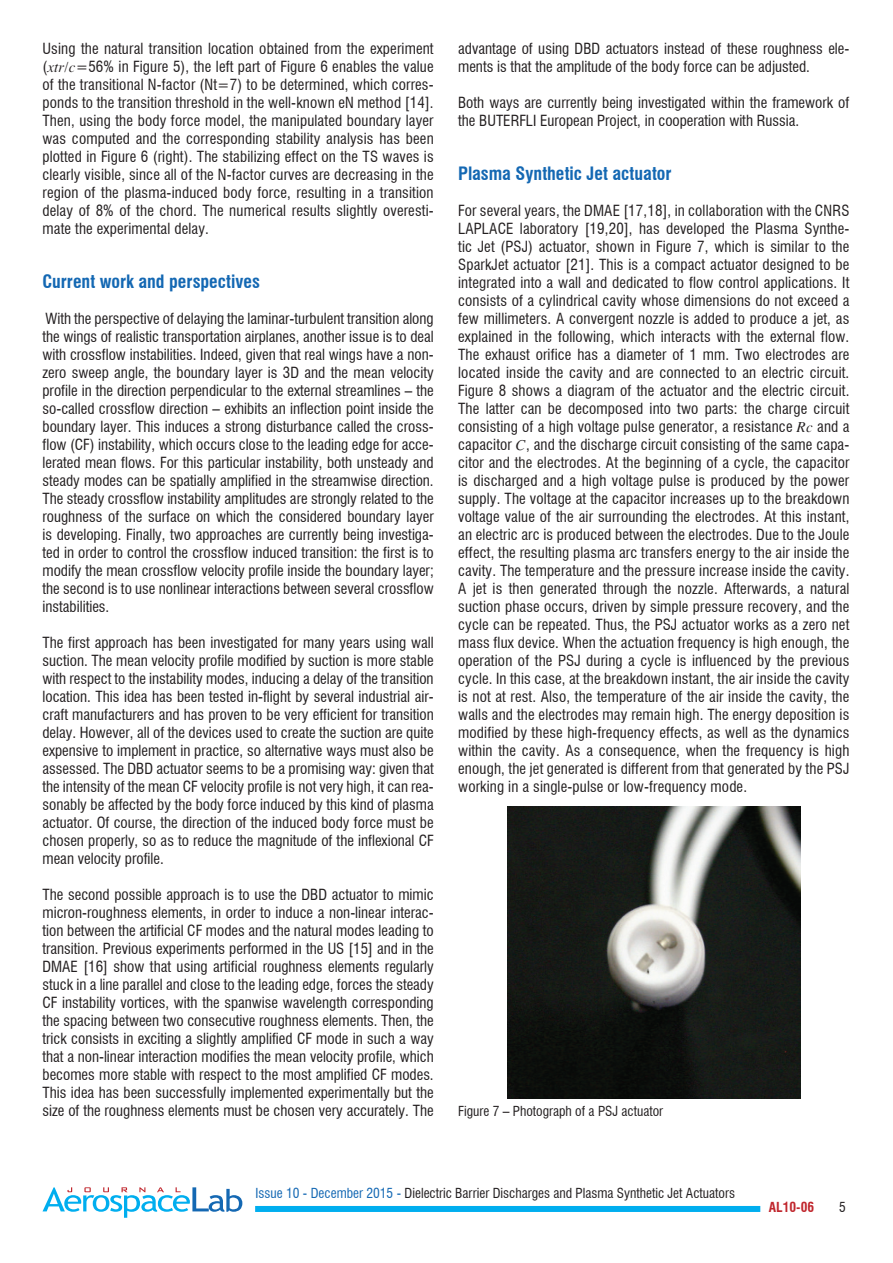
<style>
.page{position:relative;width:893px;height:1263px;background:#fff}
.page>*{position:absolute;margin:0;border:0;box-sizing:border-box;transform-origin:0 0}
.t1{font:700 condensed 18px "Swiss 721 BT";color:#1468b3}
.t2{font:condensed 15px/18px "Swiss 721 BT";color:#231f20;text-align:justify}
.t3{font:condensed 13.5px "Swiss 721 BT";color:#231f20}
.t4{font:700 condensed 13.5px "Swiss 721 BT";color:#c0262d}
.s1{font-family:"Times";font-style:italic;font-stretch:normal}
.s2{color:#1468b3}
</style>
<div class="page">
<div style="left:255px;top:1206px;width:505px;height:6px;background:#00aeef"></div>
<svg style="left:43px;top:1187px;width:199px;height:31px"></svg>
<img style="left:507px;top:807px;width:293px;height:291px">
<p class="t2" style="left:43px;top:40px;width:393px">Using the natural transition location obtained from the experiment (<span class="s1">xtr/c</span>=56% in Figure 5), the left part of Figure 6 enables the value of the transitional N-factor (Nt=7) to be determined, which corres&shy;ponds to the transition threshold in the well-known eN method [14].<br>Then, using the body force model, the manipulated boundary layer was computed and the corresponding stability analysis has been plotted in Figure 6 (right). The stabilizing effect on the TS waves is clearly visible, since all of the N-factor curves are decreasing in the region of the plasma-induced body force, resulting in a transition delay of 8% of the chord. The numerical results slightly overesti&shy;mate the experimental delay.</p>
<p class="t1" style="left:43px;top:271px;width:219px">Current work and perspectives</p>
<p class="t2" style="left:43px;top:310px;width:393px">With the perspective of delaying the laminar-turbulent transition along the wings of realistic transportation airplanes, another issue is to deal with crossflow instabilities. Indeed, given that real wings have a non&shy;zero sweep angle, the boundary layer is 3D and the mean velocity profile in the direction perpendicular to the external streamlines – the so-called crossflow direction – exhibits an inflection point inside the boundary layer. This induces a strong disturbance called the cross&shy;flow (CF) instability, which occurs close to the leading edge for acce&shy;lerated mean flows. For this particular instability, both unsteady and steady modes can be spatially amplified in the streamwise direction.<br>The steady crossflow instability amplitudes are strongly related to the roughness of the surface on which the considered boundary layer is developing. Finally, two approaches are currently being investiga&shy;ted in order to control the crossflow induced transition: the first is to modify the mean crossflow velocity profile inside the boundary layer; the second is to use nonlinear interactions between several crossflow instabilities.</p>
<p class="t2" style="left:43px;top:634px;width:393px">The first approach has been investigated for many years using wall suction. The mean velocity profile modified by suction is more stable with respect to the instability modes, inducing a delay of the transition location. This idea has been tested in-flight by several industrial air&shy;craft manufacturers and has proven to be very efficient for transition delay. However, all of the devices used to create the suction are quite expensive to implement in practice, so alternative ways must also be assessed. The DBD actuator seems to be a promising way: given that the intensity of the mean CF velocity profile is not very high, it can rea&shy;sonably be affected by the body force induced by this kind of plasma actuator. Of course, the direction of the induced body force must be chosen properly, so as to reduce the magnitude of the inflexional CF mean velocity profile.</p>
<p class="t2" style="left:43px;top:886px;width:393px">The second possible approach is to use the DBD actuator to mimic micron-roughness elements, in order to induce a non-linear interac&shy;tion between the artificial CF modes and the natural modes leading to transition. Previous experiments performed in the US [15] and in the DMAE [16] show that using artificial roughness elements regularly stuck in a line parallel and close to the leading edge, forces the steady CF instability vortices, with the spanwise wavelength corresponding the spacing between two consecutive roughness elements. Then, the trick consists in exciting a slightly amplified CF mode in such a way that a non-linear interaction modifies the mean velocity profile, which becomes more stable with respect to the most amplified CF modes.<br>This idea has been successfully implemented experimentally but the size of the roughness elements must be chosen very accurately. The</p>
<p class="t2" style="left:458px;top:40px;width:393px">advantage of using DBD actuators instead of these roughness ele&shy;ments is that the amplitude of the body force can be adjusted.</p>
<p class="t2" style="left:458px;top:94px;width:393px">Both ways are currently being investigated within the framework of the BUTERFLI European Project, in cooperation with Russia.</p>
<p class="t1" style="left:458px;top:163px;width:215px">Plasma Synthetic Jet actuator</p>
<p class="t2" style="left:458px;top:202px;width:393px">For several years, the DMAE [17,18], in collaboration with the CNRS LAPLACE laboratory [19,20], has developed the Plasma Synthe&shy;tic Jet (PSJ) actuator, shown in Figure 7, which is similar to the SparkJet actuator [21]. This is a compact actuator designed to be integrated into a wall and dedicated to flow control applications. It consists of a cylindrical cavity whose dimensions do not exceed a few millimeters. A convergent nozzle is added to produce a jet, as explained in the following, which interacts with the external flow.<br>The exhaust orifice has a diameter of 1 mm. Two electrodes are located inside the cavity and are connected to an electric circuit.<br>Figure 8 shows a diagram of the actuator and the electric circuit.<br>The latter can be decomposed into two parts: the charge circuit consisting of a high voltage pulse generator, a resistance <span class="s1">Rc</span> and a capacitor <span class="s1">C</span>, and the discharge circuit consisting of the same capa&shy;citor and the electrodes. At the beginning of a cycle, the capacitor is discharged and a high voltage pulse is produced by the power supply. The voltage at the capacitor increases up to the breakdown voltage value of the air surrounding the electrodes. At this instant, an electric arc is produced between the electrodes. Due to the Joule effect, the resulting plasma arc transfers energy to the air inside the cavity. The temperature and the pressure increase inside the cavity.<br>A jet is then generated through the nozzle. Afterwards, a natural suction phase occurs, driven by simple pressure recovery, and the cycle can be repeated. Thus, the PSJ actuator works as a zero net mass flux device. When the actuation frequency is high enough, the operation of the PSJ during a cycle is influenced by the previous cycle. In this case, at the breakdown instant, the air inside the cavity is not at rest. Also, the temperature of the air inside the cavity, the walls and the electrodes may remain high. The energy deposition is modified by these high-frequency effects, as well as the dynamics within the cavity. As a consequence, when the frequency is high enough, the jet generated is different from that generated by the PSJ working in a single-pulse or low-frequency mode.</p>
<p class="t3" style="left:458px;top:1103px;width:206px">Figure 7 – Photograph of a PSJ actuator</p>
<p class="t3" style="left:255px;top:1184px;width:481px"><span class="s2">Issue 10 - December 2015 -</span> Dielectric Barrier Discharges and Plasma Synthetic Jet Actuators</p>
<p class="t4" style="left:769px;top:1199px;width:47px">AL10-06</p>
<p class="t3" style="left:839px;top:1199px;width:8px">5</p>
</div>
